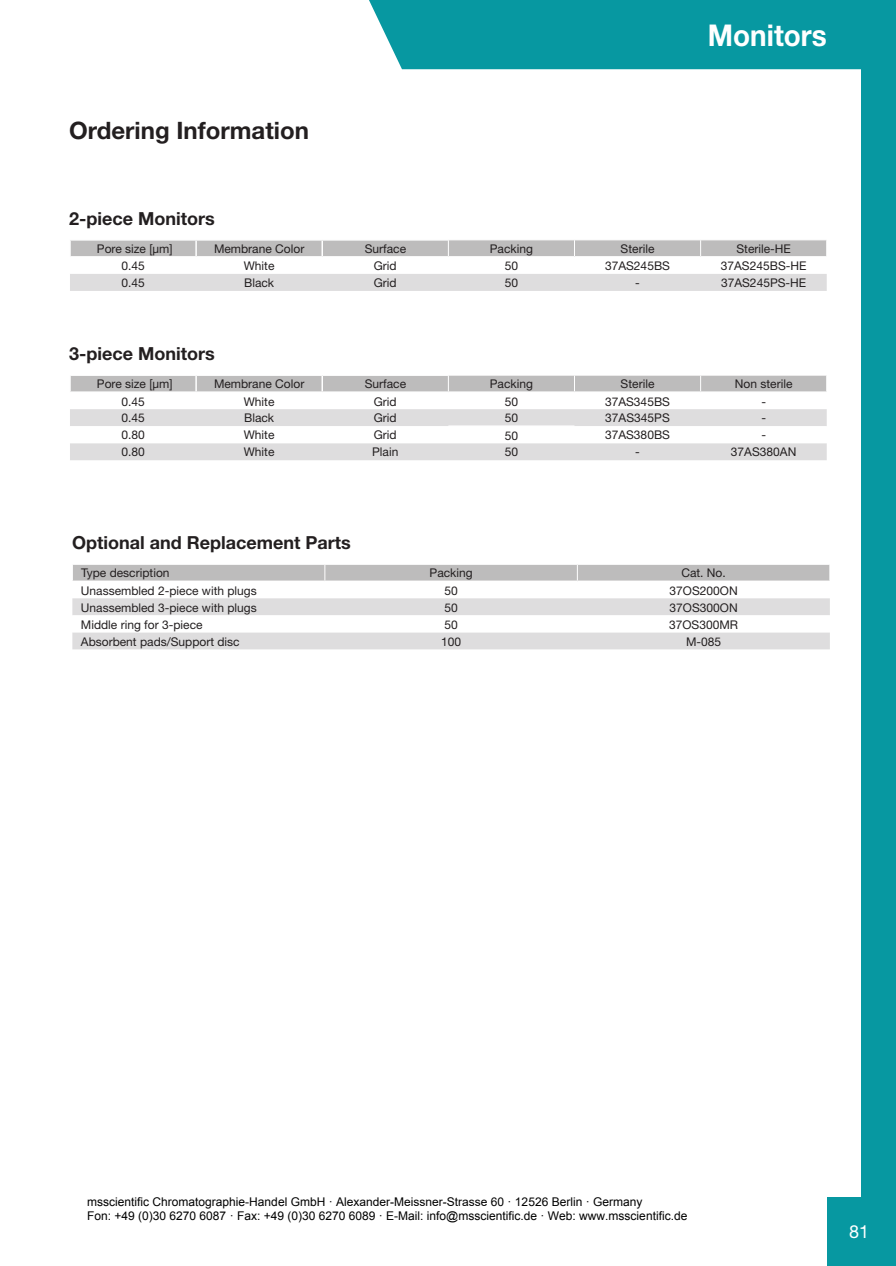
<style>
.page{position:relative;width:896px;height:1266px;background:#fff}
.page>*{position:absolute;margin:0;border:0;box-sizing:border-box;transform-origin:0 0}
.t1{font:700 30px "Helvetica Neue";color:#fff;scale:.93 1}
.t2{font:700 24px "Helvetica Neue";color:#231f20}
.t3{font:700 18px "Helvetica Neue";color:#231f20}
.t4{font:18px "Helvetica Neue";color:#fff}
.t5{font:12px "Helvetica Neue";color:#231f20}
.t6{font:12px/13.8px "Arial";color:#000}
.s1{font-style:inherit}
</style>
<div class="page">
<div style="left:826px;top:1196px;width:69px;height:69px;background:#0798a1"></div>
<div style="left:860px;top:55px;width:35px;height:1145px;background:#0798a1"></div>
<div style="left:70px;top:274px;width:756px;height:17px;background:#deddde"></div>
<svg style="left:70px;top:240px;width:757px;height:17px"></svg>
<svg style="left:72px;top:598px;width:757px;height:51px"></svg>
<div style="left:73px;top:564px;width:757px;height:16px;background:#bdbcbc"></div>
<svg style="left:70px;top:409px;width:756px;height:51px"></svg>
<hr style="left:448px;top:425px;width:126px;height:2px;background:#fff">
<svg style="left:70px;top:375px;width:757px;height:17px"></svg>
<div style="left:369px;top:0;width:527px;height:69px;background:#0798a1"></div>
<h2 class="t2" style="left:69px;top:116px;width:241px">Ordering Information</h2>
<h1 class="t1" style="left:707px;top:17px;width:129px">Monitors</h1>
<h3 class="t3" style="left:69px;top:207px;width:147px">2-piece Monitors</h3>
<p class="t5" style="left:97px;top:242px;width:77px">Pore size [μm]</p>
<p class="t5" style="left:214px;top:242px;width:92px">Membrane Color</p>
<p class="t5" style="left:364px;top:242px;width:43px">Surface</p>
<p class="t5" style="left:489px;top:241px;width:45px">Packing</p>
<p class="t5" style="left:620px;top:241px;width:35px">Sterile</p>
<p class="t5" style="left:736px;top:241px;width:56px">Sterile-HE</p>
<p class="t5" style="left:121px;top:259px;width:25px">0.45</p>
<p class="t5" style="left:244px;top:259px;width:32px">White</p>
<p class="t5" style="left:374px;top:259px;width:24px">Grid</p>
<p class="t5" style="left:504px;top:259px;width:15px">50</p>
<p class="t5" style="left:605px;top:259px;width:66px">37AS245BS</p>
<p class="t5" style="left:720px;top:259px;width:87px">37AS245BS-HE</p>
<p class="t5" style="left:121px;top:276px;width:25px">0.45</p>
<p class="t5" style="left:244px;top:276px;width:31px">Black</p>
<p class="t5" style="left:374px;top:276px;width:24px">Grid</p>
<p class="t5" style="left:504px;top:276px;width:15px">50</p>
<p class="t5" style="left:635px;top:276px;width:6px">-</p>
<p class="t5" style="left:720px;top:276px;width:87px">37AS245PS-HE</p>
<h3 class="t3" style="left:69px;top:342px;width:147px">3-piece Monitors</h3>
<p class="t5" style="left:97px;top:377px;width:77px">Pore size [μm]</p>
<p class="t5" style="left:214px;top:377px;width:92px">Membrane Color</p>
<p class="t5" style="left:364px;top:377px;width:43px">Surface</p>
<p class="t5" style="left:489px;top:377px;width:45px">Packing</p>
<p class="t5" style="left:620px;top:377px;width:35px">Sterile</p>
<p class="t5" style="left:734px;top:377px;width:59px">Non sterile</p>
<p class="t5" style="left:121px;top:394px;width:25px">0.45</p>
<p class="t5" style="left:244px;top:394px;width:32px">White</p>
<p class="t5" style="left:374px;top:394px;width:24px">Grid</p>
<p class="t5" style="left:504px;top:394px;width:15px">50</p>
<p class="t5" style="left:605px;top:394px;width:66px">37AS345BS</p>
<p class="t5" style="left:761px;top:394px;width:6px">-</p>
<p class="t5" style="left:121px;top:411px;width:25px">0.45</p>
<p class="t5" style="left:244px;top:411px;width:31px">Black</p>
<p class="t5" style="left:374px;top:411px;width:24px">Grid</p>
<p class="t5" style="left:504px;top:410px;width:15px">50</p>
<p class="t5" style="left:605px;top:411px;width:66px">37AS345PS</p>
<p class="t5" style="left:761px;top:411px;width:6px">-</p>
<p class="t5" style="left:121px;top:428px;width:25px">0.80</p>
<p class="t5" style="left:244px;top:428px;width:32px">White</p>
<p class="t5" style="left:374px;top:428px;width:24px">Grid</p>
<p class="t5" style="left:504px;top:428px;width:15px">50</p>
<p class="t5" style="left:605px;top:428px;width:66px">37AS380BS</p>
<p class="t5" style="left:761px;top:428px;width:6px">-</p>
<p class="t5" style="left:121px;top:445px;width:25px">0.80</p>
<p class="t5" style="left:244px;top:445px;width:32px">White</p>
<p class="t5" style="left:372px;top:445px;width:28px">Plain</p>
<p class="t5" style="left:504px;top:445px;width:15px">50</p>
<p class="t5" style="left:635px;top:445px;width:6px">-</p>
<p class="t5" style="left:730px;top:445px;width:67px">37AS380AN</p>
<h3 class="t3" style="left:72px;top:531px;width:280px">Optional and Replacement Parts</h3>
<p class="t5" style="left:81px;top:566px;width:90px">Type description</p>
<p class="t5" style="left:429px;top:566px;width:45px">Packing</p>
<p class="t5" style="left:681px;top:566px;width:46px">Cat. No.</p>
<p class="t5" style="left:81px;top:583px;width:177px">Unassembled 2-piece with plugs</p>
<p class="t5" style="left:444px;top:583px;width:15px">50</p>
<p class="t5" style="left:669px;top:583px;width:70px">37OS200ON</p>
<p class="t5" style="left:81px;top:600px;width:177px">Unassembled 3-piece with plugs</p>
<p class="t5" style="left:444px;top:600px;width:15px">50</p>
<p class="t5" style="left:669px;top:600px;width:70px">37OS300ON</p>
<p class="t5" style="left:81px;top:617px;width:123px">Middle ring for 3-piece</p>
<p class="t5" style="left:444px;top:617px;width:15px">50</p>
<p class="t5" style="left:669px;top:617px;width:70px">37OS300MR</p>
<p class="t5" style="left:81px;top:634px;width:160px">Absorbent pads/Support disc</p>
<p class="t5" style="left:441px;top:634px;width:22px">100</p>
<p class="t5" style="left:686px;top:634px;width:37px">M-085</p>
<p class="t6" style="left:87px;top:1195px;width:601px">msscientific Chromatographie-Handel GmbH Ä <span class="s1">Alexander-Meissner-Strasse 60</span> Ä <span class="s1">12526</span> Berlin Ä Germany<br>Fon: +49 (0)30 6270 6087 Ä Fax: +49 (0)30 6270 6089 Ä E-Mail: info@msscientific.de Ä Web: www.msscientific.de</p>
<h3 class="t4" style="left:849px;top:1220px;width:22px">81</h3>
</div>
